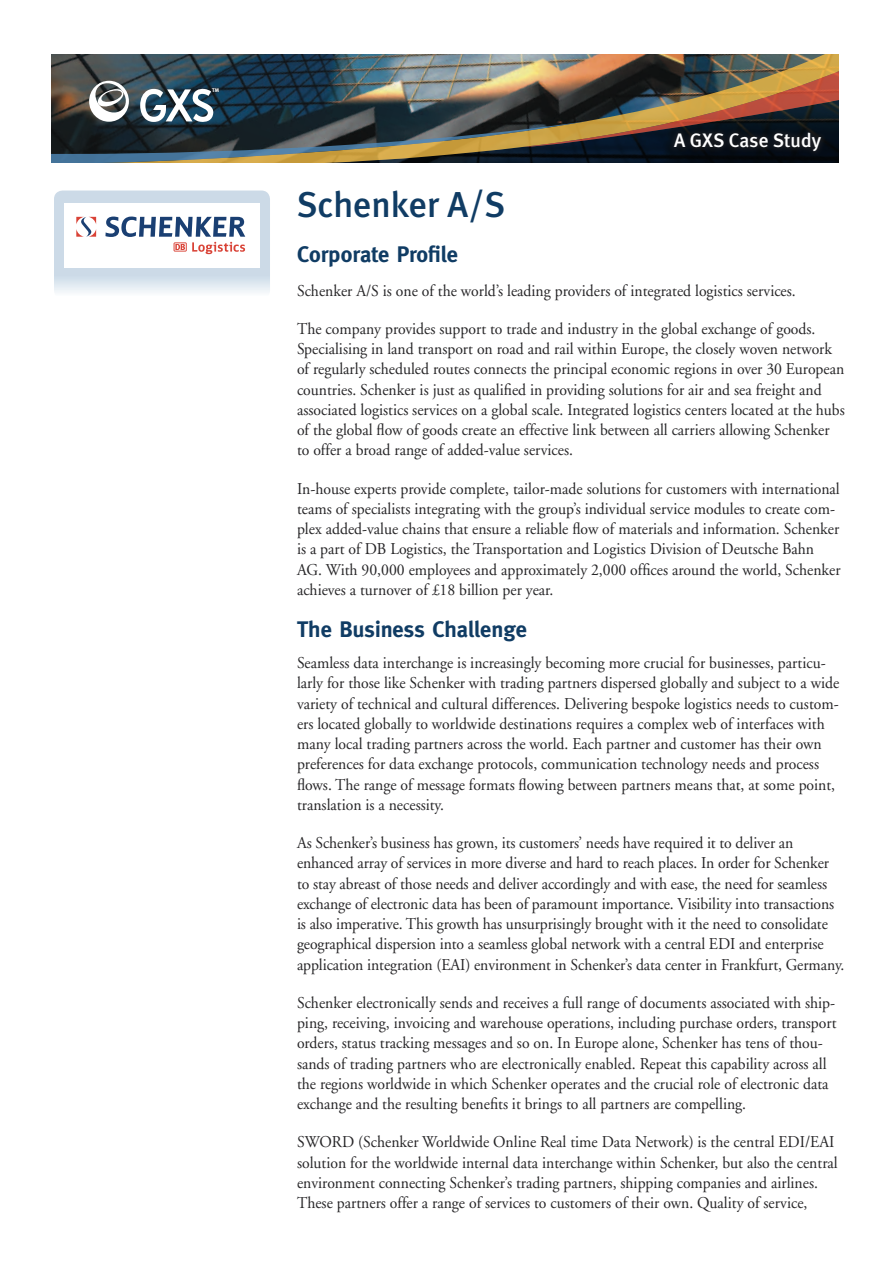
<style>
.page{position:relative;width:893px;height:1263px;background:#fff}
.page>*{position:absolute;margin:0;border:0;box-sizing:border-box;transform-origin:0 0}
.t1{font:500 36px "Meta Plus";color:#103c64}
.t2{font:700 22.5px "Meta";color:#103c64}
.t3{font:500 19.5px "Meta Plus";color:#fff}
.t4{font:16.5px/20.2px "Adobe Garamond";color:#262527;scale:.95 1}
.t5{font:700 5.25px "Meta";color:#fff}
</style>
<div class="page">
<svg style="left:54px;top:190px;width:216px;height:103px"></svg>
<img style="left:52px;top:54px;width:787px;height:15px">
<img style="left:52px;top:69px;width:787px;height:93px">
<p class="t5" style="left:212px;top:87px;width:8px">TM</p>
<h1 class="t1" style="left:297px;top:183px;width:210px">Schenker A/S</h1>
<p class="t3" style="left:674px;top:129px;width:149px">A GXS Case Study</p>
<h2 class="t2" style="left:297px;top:241px;width:163px">Corporate Profile</h2>
<p class="t4" style="left:297px;top:281px;width:527px">Schenker A/S is one of the world’s leading providers of integrated logistics services.</p>
<p class="t4" style="left:297px;top:319px;width:578px">The company provides support to trade and industry in the global exchange of goods.<br>Specialising in land transport on road and rail within Europe, the closely woven network of regularly scheduled routes connects the principal economic regions in over 30 European countries. Schenker is just as qualified in providing solutions for air and sea freight and associated logistics services on a global scale. Integrated logistics centers located at the hubs of the global flow of goods create an effective link between all carriers allowing Schenker to offer a broad range of added-value services.</p>
<p class="t4" style="left:297px;top:479px;width:574px">In-house experts provide complete, tailor-made solutions for customers with international teams of specialists integrating with the group’s individual service modules to create com&shy;plex added-value chains that ensure a reliable flow of materials and information. Schenker is a part of DB Logistics, the Transportation and Logistics Division of Deutsche Bahn AG. With 90,000 employees and approximately 2,000 offices around the world, Schenker achieves a turnover of £18 billion per year.</p>
<h2 class="t2" style="left:297px;top:616px;width:232px">The Business Challenge</h2>
<p class="t4" style="left:297px;top:653px;width:572px">Seamless data interchange is increasingly becoming more crucial for businesses, particu&shy;larly for those like Schenker with trading partners dispersed globally and subject to a wide variety of technical and cultural differences. Delivering bespoke logistics needs to custom&shy;ers located globally to worldwide destinations requires a complex web of interfaces with many local trading partners across the world. Each partner and customer has their own preferences for data exchange protocols, communication technology needs and process flows. The range of message formats flowing between partners means that, at some point, translation is a necessity.</p>
<p class="t4" style="left:297px;top:833px;width:578px">As Schenker’s business has grown, its customers’ needs have required it to deliver an enhanced array of services in more diverse and hard to reach places. In order for Schenker to stay abreast of those needs and deliver accordingly and with ease, the need for seamless exchange of electronic data has been of paramount importance. Visibility into transactions is also imperative. This growth has unsurprisingly brought with it the need to consolidate geographical dispersion into a seamless global network with a central EDI and enterprise application integration (EAI) environment in Schenker’s data center in Frankfurt, Germany.</p>
<p class="t4" style="left:297px;top:993px;width:570px">Schenker electronically sends and receives a full range of documents associated with ship&shy;ping, receiving, invoicing and warehouse operations, including purchase orders, transport orders, status tracking messages and so on. In Europe alone, Schenker has tens of thou&shy;sands of trading partners who are electronically enabled. Repeat this capability across all the regions worldwide in which Schenker operates and the crucial role of electronic data exchange and the resulting benefits it brings to all partners are compelling.</p>
<p class="t4" style="left:297px;top:1132px;width:571px">SWORD (Schenker Worldwide Online Real time Data Network) is the central EDI/EAI solution for the worldwide internal data interchange within Schenker, but also the central environment connecting Schenker’s trading partners, shipping companies and airlines.<br>These partners offer a range of services to customers of their own. Quality of service,</p>
</div>
